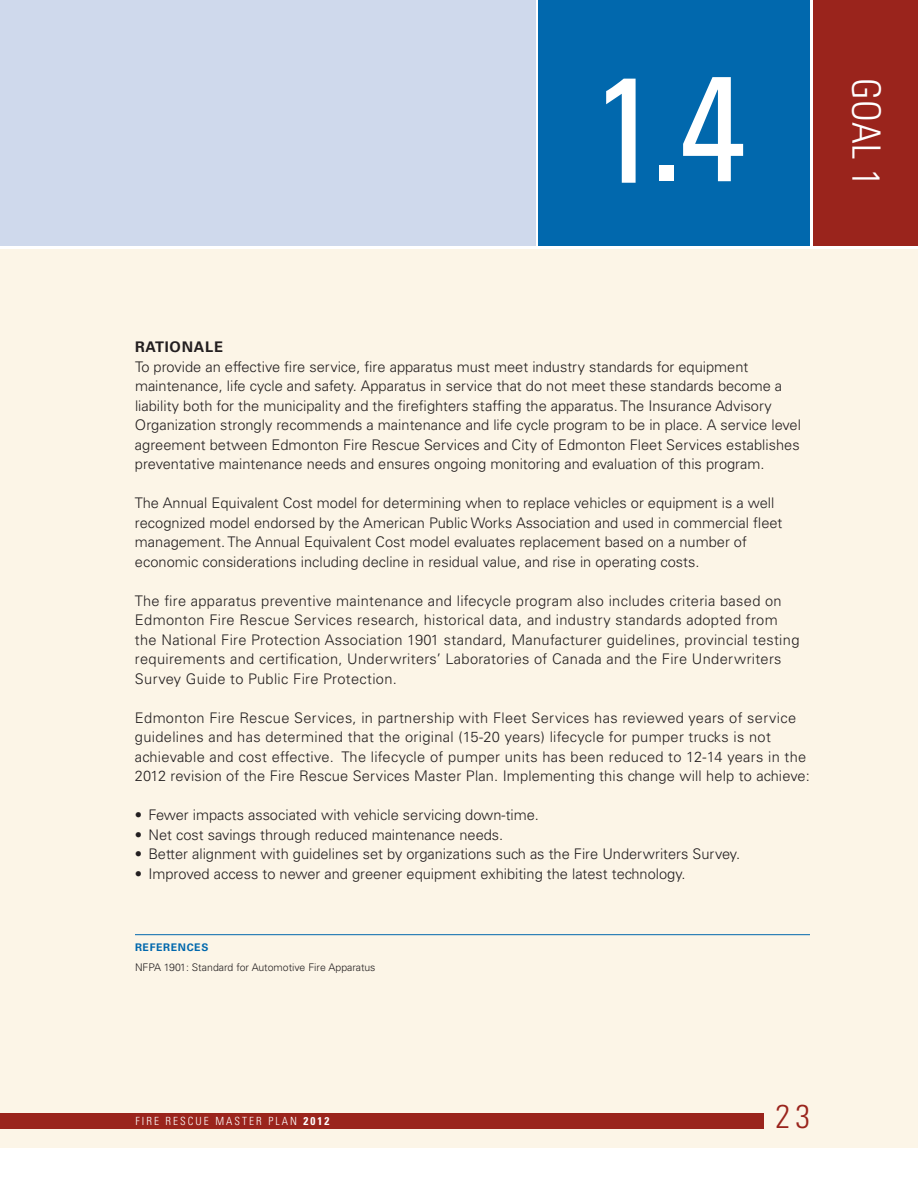
<style>
.page{position:relative;width:918px;height:1188px;background:#fff}
.page>*{position:absolute;margin:0;border:0;box-sizing:border-box;transform-origin:0 0}
.t1{font:condensed 150px "Univers";color:#fff}
.t2{font:300 condensed 39px "Univers";color:#fff}
.t3{font:300 condensed 33px "Univers";color:#9a241c}
.t4{font:300 14.7px/19.5px "Univers";color:#231f20}
.t5{font:300 14.7px/19.5px "Univers";letter-spacing:.02em;color:#231f20}
.t6{font:700 14.7px "Univers";letter-spacing:.05em;color:#231f20}
.t7{font:300 condensed 11.25px "Univers";letter-spacing:.18em;color:#fff}
.t8{font:300 10.5px "Univers";color:#231f20}
.t9{font:700 10.5px "Univers";letter-spacing:.06em;color:#0168ad}
.s1{font-weight:700}
</style>
<div class="page">
<div style="left:0;top:249px;width:918px;height:899px;background:#fcf5e7"></div>
<div style="left:813px;top:0;width:105px;height:246px;background:#9a241c"></div>
<div style="left:538px;top:0;width:272px;height:246px;background:#0168ad"></div>
<div style="left:0;top:0;width:536px;height:246px;background:#cfd9ec"></div>
<hr style="left:135px;top:934px;width:675px;height:1px;background:#0168ad">
<div style="left:0;top:1113px;width:764px;height:15px;background:#9a241c"></div>
<h1 class="t1" style="left:592px;top:33px;width:155px">1.4</h1>
<h2 class="t2" style="left:890px;top:78px;width:110px;rotate:90deg">GOAL 1</h2>
<p class="t6" style="left:135px;top:338px;width:89px">RATIONALE</p>
<p class="t4" style="left:135px;top:357px;width:668px">To provide an effective fire service, fire apparatus must meet industry standards for equipment maintenance, life cycle and safety. Apparatus in service that do not meet these standards become a liability both for the municipality and the firefighters staffing the apparatus. The I nsurance Advisory Organization strongly recommends a maintenance and life cycle program to be in place. A service level agreement between Edmonton Fire Rescue Services and City of Edmonton Fleet Services establishes preventative maintenance needs and ensures ongoing monitoring and evaluation of this program.</p>
<p class="t4" style="left:135px;top:493px;width:649px">The Annual Equivalent Cost model for determining when to replace vehicles or equipment is a well recognized model endorsed by the American Public Works Association and used in commercial fleet management. The Annual Equivalent Cost model evaluates replacement based on a number of economic considerations including decline in residual value, and rise in operating costs.</p>
<p class="t5" style="left:135px;top:591px;width:666px">The fire apparatus preventive maintenance and lifecycle program also includes criteria based on Edmonton Fire Rescue Services research, historical data, and industry standards adopted from the National Fire Protection Association 1901 standard, Manufacturer guidelines, provincial testing requirements and certification, Underwriters’ Laboratories of Canada and the Fire Underwriters Survey G uide to Public Fire Protection.</p>
<p class="t4" style="left:135px;top:708px;width:677px">Edmonton Fire Rescue Services, in partnership with Fleet Services has reviewed years of service guidelines and has determined that the original (15-20 years) lifecycle for pumper trucks is not achievable and cost effective. The lifecycle of pumper units has been reduced to 12-14 years in the 2012 revision of the Fire Rescue Services Master Plan. I mplementing this change will help to achieve:</p>
<p class="t4" style="left:135px;top:805px;width:406px">• Fewer impacts associated with vehicle servicing down-time.</p>
<p class="t4" style="left:135px;top:825px;width:370px">• Net cost savings through reduced maintenance needs.</p>
<p class="t4" style="left:135px;top:844px;width:607px">• Better alignment with guidelines set by organizations such as the Fire Underwriters Survey.</p>
<p class="t4" style="left:135px;top:864px;width:552px">• Improved access to newer and greener equipment exhibiting the latest technology.</p>
<p class="t9" style="left:135px;top:941px;width:73px">REFERENCES</p>
<p class="t8" style="left:135px;top:961px;width:8px">NFPA</p>
<p class="t8" style="left:164px;top:961px;width:213px">1901: Standard for Automotive Fire Apparatus</p>
<p class="t7" style="left:136px;top:1114px;width:196px">FIRE RESCUE MASTER PLAN <span class="s1">2012</span></p>
<h3 class="t3" style="left:775px;top:1097px;width:36px">23</h3>
</div>
